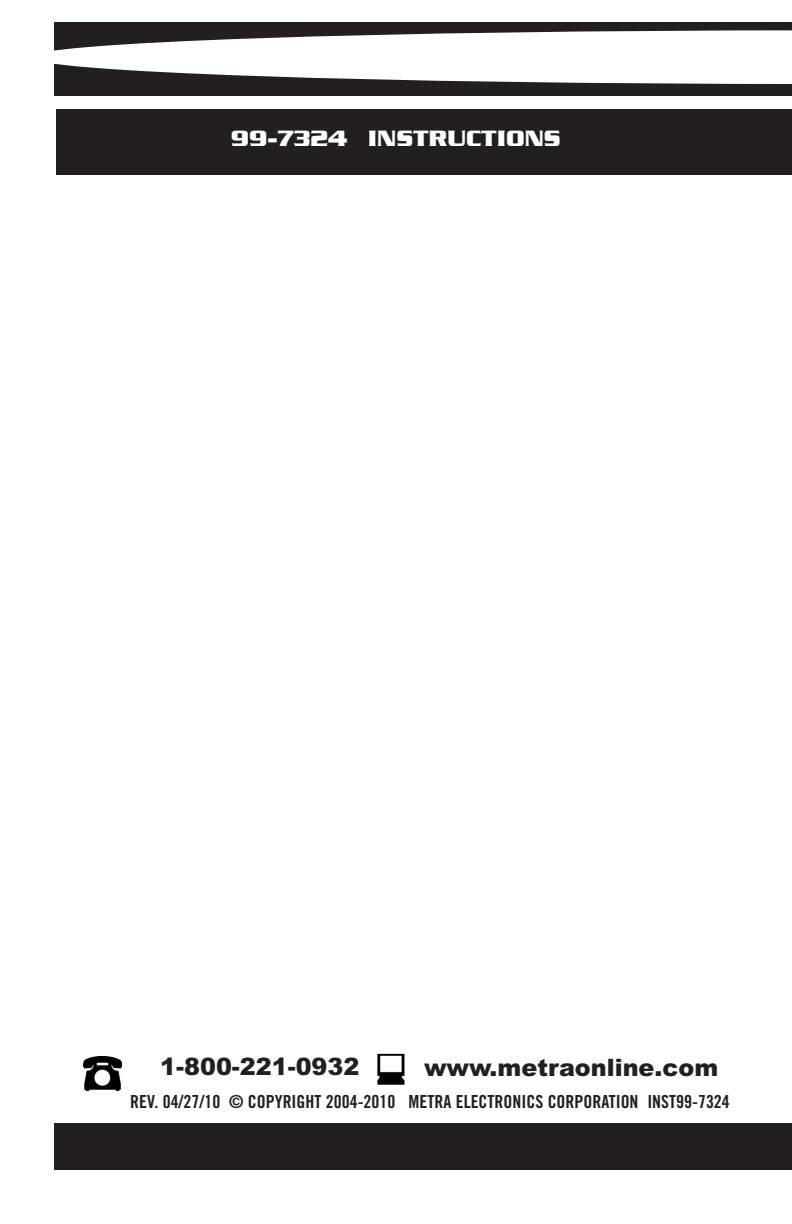
<style>
.page{position:relative;width:792px;height:1224px;background:#fff}
.page>*{position:absolute;margin:0;border:0;box-sizing:border-box;transform-origin:0 0}
.t1{font:900 24px "Arial";color:#231f20}
.t2{font:700 24px "Serpentine";color:#fff}
.t3{font:18px "Trade Gothic Bold Cond Twenty";color:#231f20}
</style>
<div class="page">
<div style="left:56px;top:109px;width:736px;height:66px;background:#231f20"></div>
<div style="left:54px;top:22px;width:738px;height:74px;background:#231f20"></div>
<svg style="left:54px;top:30px;width:738px;height:54px;fill:#fff"></svg>
<div style="left:54px;top:1124px;width:738px;height:46px;background:#231f20"></div>
<img style="left:83px;top:1056px;width:39px;height:35px">
<img style="left:377px;top:1053px;width:28px;height:32px">
<h1 class="t2" style="left:231px;top:131px;width:331px">99-7324 INSTRUCTIONS</h1>
<h1 class="t1" style="left:160px;top:1053px;width:201px">1-800-221-0932</h1>
<p class="t3" style="left:130px;top:1095px;width:601px">REV. 04/27/10 © COPYRIGHT 2004-2010 METRA ELECTRONICS CORPORATION INST99-7324</p>
<h1 class="t1" style="left:424px;top:1054px;width:296px">www.metraonline.com</h1>
</div>
